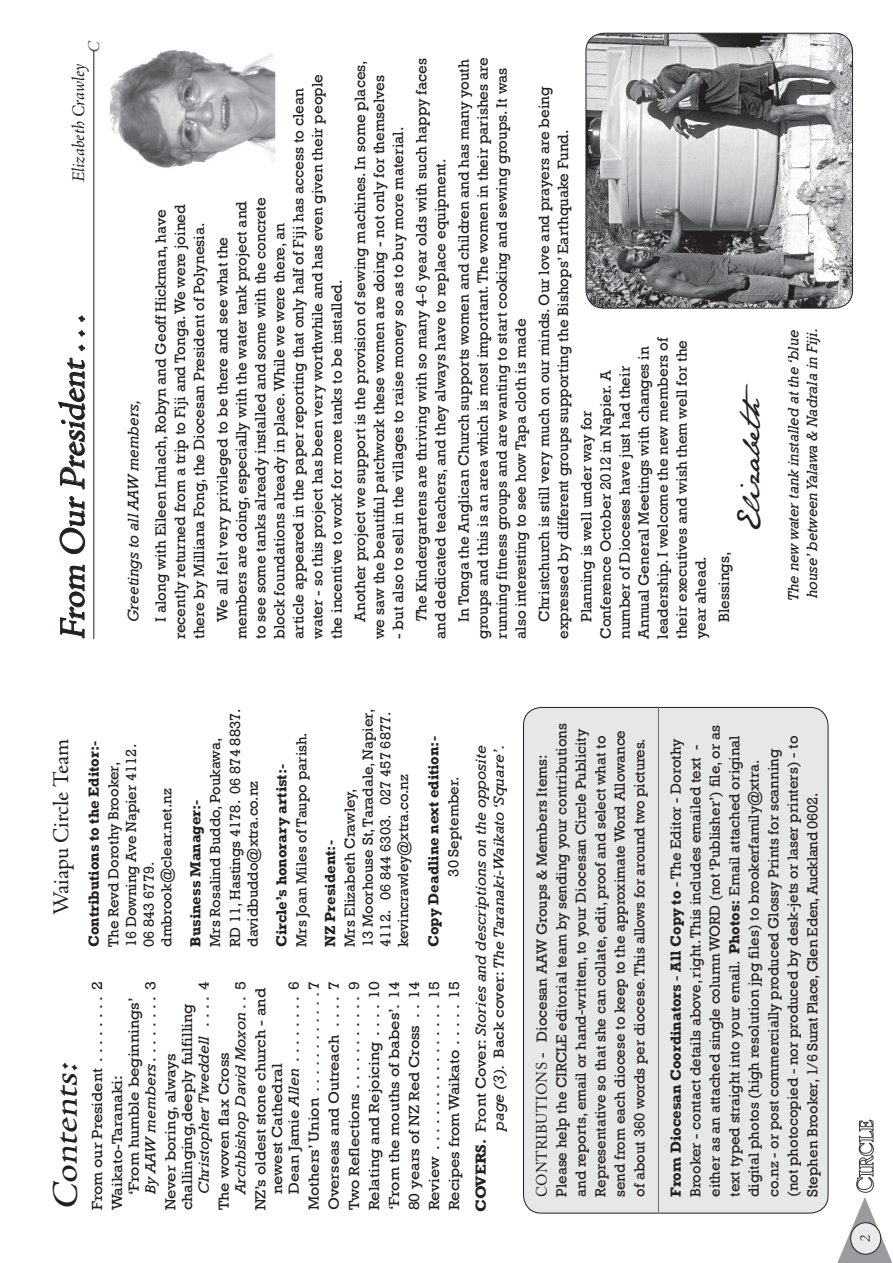
<style>
.page{position:relative;width:893px;height:1263px;background:#fff}
.page>*{position:absolute;margin:0;border:0;box-sizing:border-box;transform-origin:0 0}
.t1{font:italic 36px "Adobe Jenson Pro";color:#231f20}
.t2{font:italic 36px "Adobe Jenson Pro";color:#231f20;scale:1.08 1}
.t3{font:28.5px "Jane Austen";color:#231f20}
.t4{font:22.5px "Adobe Jenson Pro";color:#231f20}
.t5{font:italic 18px "Adobe Jenson Pro";letter-spacing:-.005em;color:#231f20}
.t6{font:italic 16.5px "Adobe Jenson Pro";color:#616164}
.t7{font:italic 15.75px "Rockwell";color:#231f20}
.t8{font:15.3px/19px "Rockwell";color:#231f20}
.t9{font:italic 15.3px/18.8px "Rockwell";color:#231f20}
.t10{font:15px/19.5px "Rockwell";color:#231f20}
.t11{font:15px/20.1px "Rockwell";color:#231f20;scale:1.08 1}
.t12{font:italic 15px/18px "Rockwell";color:#231f20;text-align:right;scale:1.08 1}
.t13{font:700 15px "Rockwell";color:#231f20}
.t14{font:italic 300 15px "Adobe Jenson Pro";color:#231f20}
.s1{font-style:italic}
.s2{font-style:normal}
.s3{font-weight:700;font-style:normal}
.s4{font-weight:700}
.s5{font-family:"Adobe Caslon Pro"}
</style>
<div class="page">
<div style="left:523px;top:707px;width:305px;height:506px;background:#e6e7e9;border-radius:18px"></div>
<svg style="left:837px;top:1120px;width:56px;height:143px"></svg>
<div style="left:851px;top:1223px;width:30px;height:31px;background:#e9eaeb;border-radius:50%"></div>
<div style="left:850px;top:1223px;width:31px;height:31px;border:1px solid #231f20;border-radius:50%"></div>
<hr style="left:658px;top:707px;width:1px;height:505px;background:#6c6d70">
<img style="left:110px;top:46px;width:165px;height:126px;border-radius:18px">
<hr style="left:94px;top:51px;width:1px;height:588px;background:#231f20">
<img style="left:586px;top:33px;width:266px;height:275px;border-radius:18px">
<div style="left:586px;top:33px;width:267px;height:275px;border:1px solid #231f20;border-radius:18px"></div>
<p class="t6" style="left:87px;top:53px;width:16px;rotate:-90deg">C</p>
<p class="t5" style="left:71px;top:182px;width:120px;rotate:-90deg">Elizabeth Crawley</p>
<h1 class="t1" style="left:58px;top:640px;width:332px;rotate:-90deg">From Our President...</h1>
<p class="t7" style="left:124px;top:622px;width:224px;rotate:-90deg">Greetings to all AAW members,</p>
<p class="t8" style="left:151px;top:639px;width:436px;text-indent:17px;rotate:-90deg">I along with Eileen Imlach, Robyn and Geoff Hickman, have recently returned from a trip to Fiji and Tonga. We were joined there by Milliana Fong, the Diocesan President of Polynesia.</p>
<p class="t8" style="left:212px;top:639px;width:567px;text-indent:17px;rotate:-90deg">We all felt very privileged to be there and see what the<br>members are doing, especially with the water tank project and<br>to see some tanks already installed and some with the concrete<br>block foundations already in place. While we were there, an<br>article appeared in the paper reporting that only half of Fiji has access to clean water - so this project has been very worthwhile and has even given their people the incentive to work for more tanks to be installed.</p>
<p class="t8" style="left:350px;top:639px;width:580px;text-indent:17px;rotate:-90deg">Another project we support is the provision of sewing machines. In some places, we saw the beautiful patchwork these women are doing - not only for themselves</p>
<p class="t8" style="left:386px;top:622px;width:565px;line-height:23.2px;text-indent:-17px;rotate:-90deg">- but also to sell in the villages to raise money so as to buy more material.<br><span class="s1">T</span>he Kindergartens are thriving with so many 4-6 year olds with such happy faces</p>
<p class="t8" style="left:428px;top:622px;width:564px;line-height:23.2px;text-indent:-17px;rotate:-90deg">and dedicated teachers, and they always have to replace equipment.<br>In Tonga the Anglican Church supports women and children and has many youth</p>
<p class="t8" style="left:473px;top:639px;width:583px;rotate:-90deg">groups and this is an area which is most important. The women in their parishes are running fitness groups and are wanting to start cooking and sewing groups. It was also interesting to see how Tapa cloth is made</p>
<p class="t8" style="left:534px;top:639px;width:554px;text-indent:17px;rotate:-90deg">Christchurch is still very much on our minds. Our love and prayers are being expressed by different groups supporting the Bishops’ Earthquake Fund.</p>
<p class="t8" style="left:577px;top:639px;width:304px;text-indent:17px;rotate:-90deg">Planning is well under way for Conference October 2012 in Napier. A number of Dioceses have just had their Annual General Meetings with changes in leadership. I welcome the new members of their executives and wish them well for the year ahead.</p>
<h2 class="t3" style="left:733px;top:532px;width:150px;rotate:-90deg">Elizabeth</h2>
<p class="t8" style="left:714px;top:622px;width:72px;rotate:-90deg">Blessings,</p>
<p class="t9" style="left:784px;top:601px;width:275px;rotate:-90deg">The new water tank installed at the ‘blue house’ between Yalawa &amp; Nadrala in Fiji.</p>
<h3 class="t4" style="left:52px;top:915px;width:177px;rotate:-90deg">Waiapu Circle Team</h3>
<p class="t13" style="left:85px;top:947px;width:207px;rotate:-90deg">Contributions to the Editor:-</p>
<p class="t10" style="left:104px;top:947px;width:204px;line-height:17.7px;rotate:-90deg">The Revd Dorothy Brooker,<br>16 Downing Ave Napier 4112.<br>06 843 6779. dmbrook@clear.net.nz</p>
<p class="t10" style="left:205px;top:947px;width:240px;rotate:-90deg">Mrs Rosalind Buddo, Poukawa,<br>RD 11, Hastings 4178. 06 874 8837.</p>
<p class="t10" style="left:243px;top:947px;width:167px;rotate:-90deg">davidbuddo@xtra.co.nz</p>
<p class="t13" style="left:186px;top:947px;width:149px;rotate:-90deg">Business Manager:-</p>
<p class="t10" style="left:291px;top:947px;width:216px;rotate:-90deg">Mrs Joan Miles of Taupo parish.</p>
<p class="t13" style="left:272px;top:947px;width:184px;rotate:-90deg">Circle’s honorary artist:-</p>
<p class="t13" style="left:321px;top:947px;width:108px;rotate:-90deg">NZ President:-</p>
<p class="t10" style="left:341px;top:947px;width:239px;line-height:17.7px;rotate:-90deg">Mrs Elizabeth Crawley,<br>13 Moorhouse St, Taradale, Napier,<br>4112. 06 844 6303. 027 457 6877. kevincrawley@xtra.co.nz</p>
<p class="t13" style="left:424px;top:947px;width:212px;rotate:-90deg">Copy Deadline next edition:-</p>
<p class="t10" style="left:443px;top:877px;width:102px;rotate:-90deg">30 September.</p>
<h1 class="t2" style="left:51px;top:1210px;width:143px;rotate:-90deg">Contents:</h1>
<p class="t12" style="left:194px;top:1194px;width:199px;rotate:-90deg">Christopher Tweddell <span class="s2">. . . . 4</span></p>
<p class="t11" style="left:215px;top:1194px;width:199px;line-height:16.6px;text-indent:-16px;rotate:-90deg">The woven flax Cross<br><span class="s1">Archbishop David Moxon</span> . . 5</p>
<p class="t11" style="left:252px;top:1194px;width:199px;line-height:16.6px;text-indent:-16px;rotate:-90deg">NZ’s oldest stone church - and newest Cathedral<br>Dean Jamie <span class="s1">Allen</span> . . . . . . . . 6</p>
<p class="t11" style="left:303px;top:1210px;width:214px;text-align:justify;rotate:-90deg">Mothers’ Union <span class="s1">. . . . . . . . . . . .</span>7<br>Overseas and Outreach . . . . 7<br>Two Reflections . . . . . . . . . . . 9<br>Relating and Rejoicing . . . . 10 ‘From the mouths of babes’ . 14<br>80 years of NZ Red Cross . . 14<br>Review . . . . . . . . . . . . . . . . . 15<br>Recipes from Waikato . . . . . 15</p>
<p class="t11" style="left:87px;top:1210px;width:214px;rotate:-90deg">From our President . . . . . . . . 2<br>Waikato-Taranaki:</p>
<p class="t11" style="left:125px;top:1195px;width:200px;line-height:16.6px;rotate:-90deg">‘From humble beginnings’<br><span class="s1">By AAW members</span> . . . . . . . . 3</p>
<p class="t11" style="left:177px;top:1210px;width:193px;rotate:-90deg">challinging,deeply fulfilling</p>
<p class="t11" style="left:160px;top:1210px;width:147px;rotate:-90deg">Never boring, always</p>
<p class="t12" style="left:471px;top:1212px;width:434px;rotate:-90deg"><span class="s3">COVERS</span><span class="s4">.</span> <span class="s2">Front Cover:</span> Stories and descriptions on the opposite page (3). <span class="s2">Back cover:</span> The Taranaki-Waikato ‘Square’.</p>
<p class="t10" style="left:532px;top:1197px;width:475px;rotate:-90deg"><span class="s5">CONTRIBUTIONS</span> - Diocesan AAW Groups &amp; Members Items:<br>Please help the CIRCLE editorial team by sending your contributions and reports, email or hand-written, to your Diocesan Circle Publicity Representative so that she can collate, edit, proof and select what to send from each diocese to keep to the approximate Word Allowance of about 360 words per diocese. This allows for around two pictures.</p>
<p class="t10" style="left:666px;top:1197px;width:473px;rotate:-90deg"><span class="s4">From Diocesan Coordinators</span> - <span class="s4">All Copy to</span> - The Editor - Dorothy Brooker - contact details above, right. This includes emailed text - either as an attached single column WORD (not ‘Publisher’) file, or as text typed straight into your email. <span class="s4">Photos:</span> Email attached original digital photos (high resolution jpg files) to brookerfamily@xtra. co.nz - or post commercially produced Glossy Prints for scanning (not photocopied - nor produced by desk-jets or laser printers) - to Stephen Brooker, 1/6 Surat Place, Glen Eden, Auckland 0602.</p>
<p class="t14" style="left:859px;top:1242px;width:9px;rotate:-90deg">2</p>
</div>
